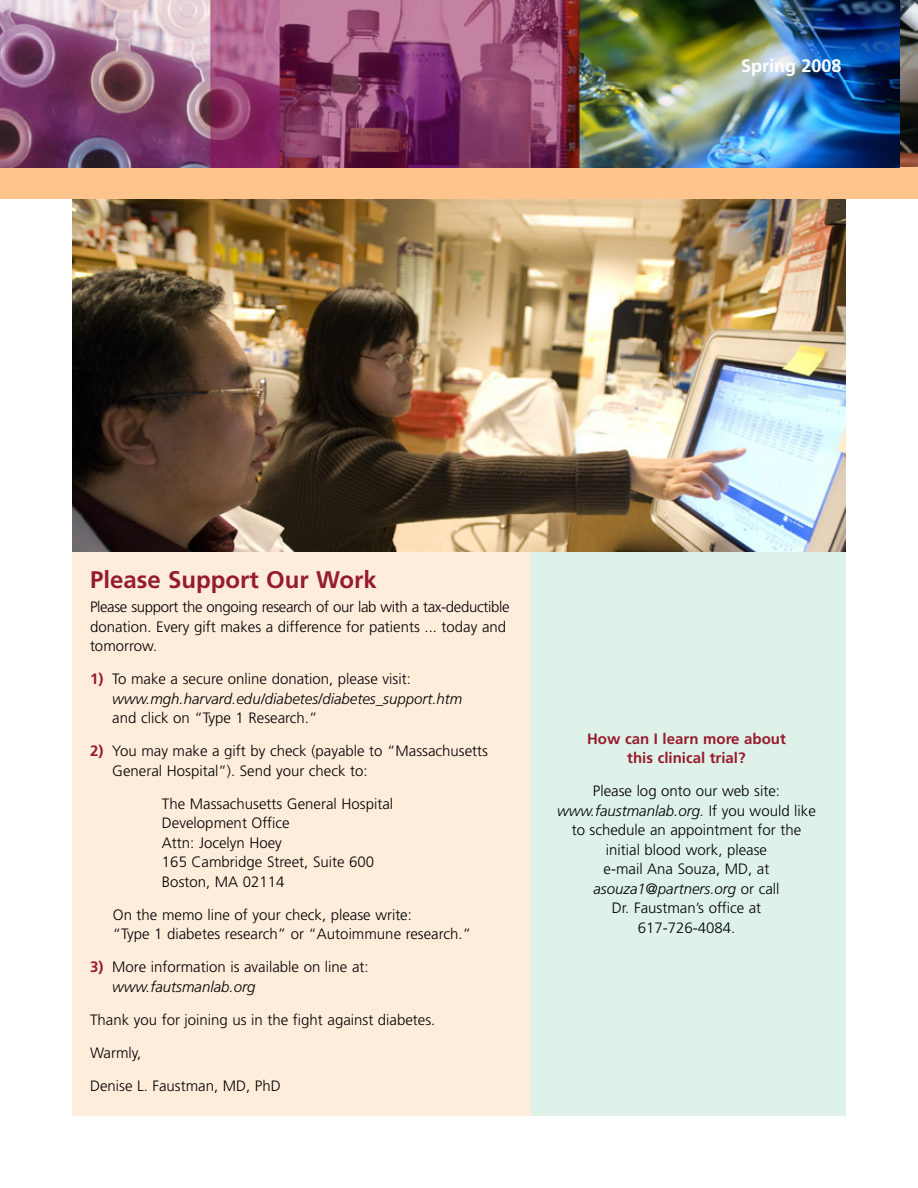
<style>
.page{position:relative;width:918px;height:1188px;background:#fff}
.page>*{position:absolute;margin:0;border:0;box-sizing:border-box;transform-origin:0 0}
.t1{font:700 24px "Frutiger";color:#951c2e}
.t2{font:700 18px "Frutiger";color:#fff}
.t3{font:300 15px/19.5px "Frutiger";color:#000}
.t4{font:300 15px/19.5px "Frutiger";letter-spacing:-.02em;color:#000}
.t5{font:italic 300 15px/19.5px "Frutiger";color:#000}
.t6{font:700 15px/19.5px "Frutiger";color:#951c2e;text-align:center}
.s1{font-weight:700;font-style:normal;color:#951c2e}
.s2{font-style:normal}
.s3{font-weight:700;color:#951c2e}
.s4{font-style:italic}
</style>
<div class="page">
<img style="left:72px;top:199px;width:774px;height:353px">
<div style="left:527px;top:552px;width:319px;height:564px;background:#dff2e9"></div>
<div style="left:72px;top:552px;width:459px;height:564px;background:#ffeddc"></div>
<div style="left:0;top:167px;width:918px;height:32px;background:#ffc48b"></div>
<img style="left:0;top:0;width:900px;height:168px">
<p class="t2" style="left:741px;top:58px;width:102px">Spring 2008</p>
<h1 class="t1" style="left:90px;top:570px;width:288px">Please Support Our Work</h1>
<p class="t4" style="left:90px;top:598px;width:421px">Please support the ongoing research of our lab with a tax-deductible donation. Every gift makes a difference for patients ... today and tomorrow.</p>
<p class="t5" style="left:112px;top:670px;width:352px;text-indent:-22px"><span class="s1">1)</span> <span class="s2">To make a secure online donation, please visit: </span>www.mgh.harvard.edu/diabetes/diabetes_support.htm</p>
<p class="t3" style="left:112px;top:709px;width:207px">and click on “Type 1 Research.”</p>
<p class="t3" style="left:112px;top:742px;width:377px;text-indent:-22px"><span class="s3">2)</span> You may make a gift by check (payable to “Massachusetts<br>General Hospital”). Send your check to:</p>
<p class="t3" style="left:162px;top:795px;width:233px">The Massachusetts General Hospital<br>Development Office<br>Attn: Jocelyn Hoey<br>165 Cambridge Street, Suite 600<br>Boston, MA 02114</p>
<p class="t3" style="left:113px;top:906px;width:360px">On the memo line of your check, please write:<br>“Type 1 diabetes research” or “Autoimmune research.”</p>
<p class="t3" style="left:112px;top:958px;width:258px;text-indent:-22px"><span class="s3">3)</span> More information is available on line at: <span class="s4">www.fautsmanlab.org</span></p>
<p class="t3" style="left:90px;top:1011px;width:347px">Thank you for joining us in the fight against diabetes.</p>
<p class="t3" style="left:90px;top:1044px;width:53px">Warmly,</p>
<p class="t3" style="left:90px;top:1077px;width:192px">Denise L. Faustman, MD, PhD</p>
<p class="t6" style="left:587px;top:730px;width:200px">How can I learn more about this clinical trial?</p>
<p class="t3" style="left:557px;top:782px;width:260px;text-align:center">Please log onto our web site: <span class="s4">www.faustmanlab.org.</span> If you would like to schedule an appointment for the initial blood work, please<br>e-mail Ana Souza, MD, at <span class="s4">asouza1@partners.org</span> or call<br>Dr. Faustman’s office at<br>617-726-4084.</p>
</div>
